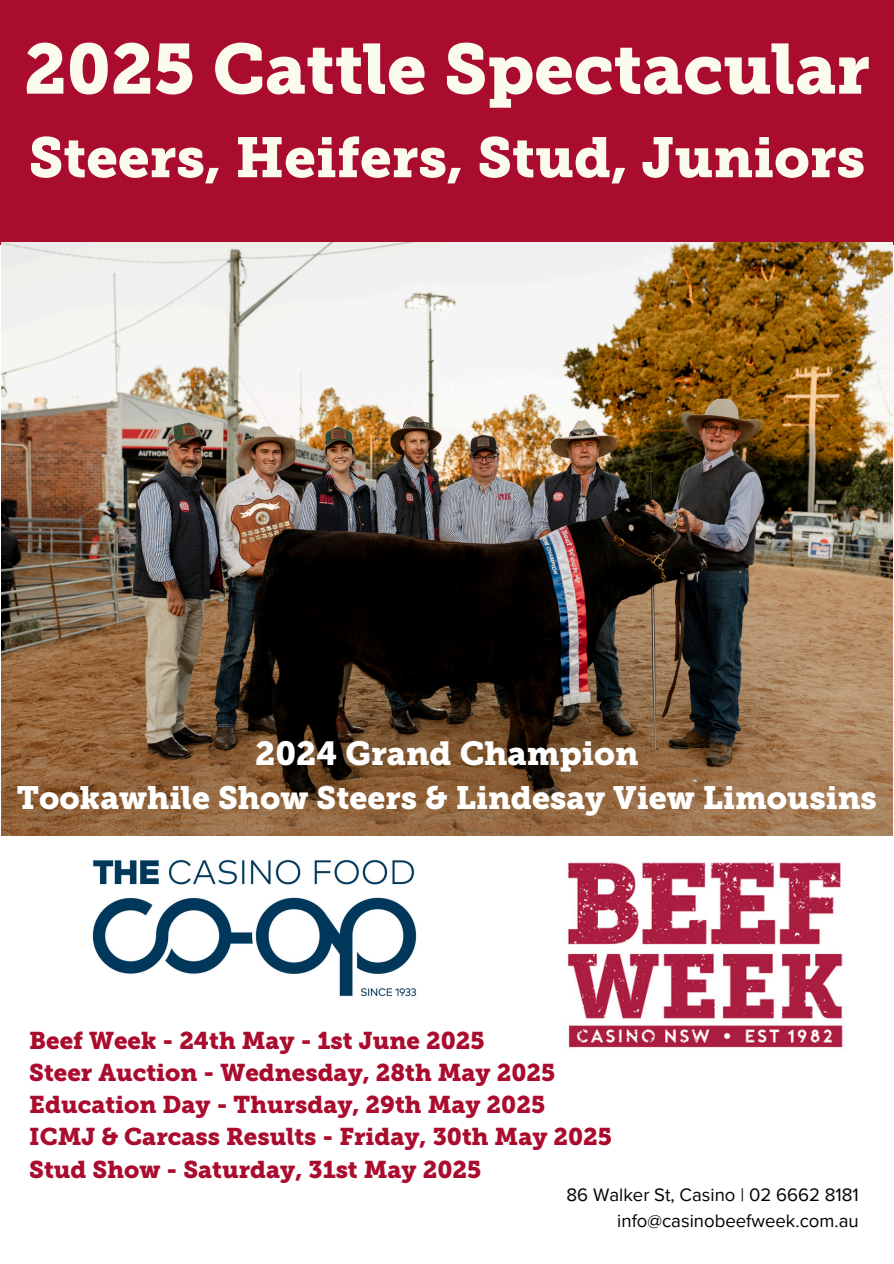
<style>
.page{position:relative;width:894px;height:1264px;background:#fff}
.page>*{position:absolute;margin:0;border:0;box-sizing:border-box;transform-origin:0 0}
.t1{font:70.2px "Museo Slab 900";color:#fcfcee}
.t2{font:56.1px "Museo Slab 900";color:#fcfcee}
.t3{font:33.15px "Museo Slab 900";color:#fff}
.t4{font:32.1px "Museo Slab 900";color:#fff}
.t5{font:24px/32.1px "Museo Slab 900";color:#aa0c2e}
.t6{font:18.6px "Proxima Nova";color:#000}
</style>
<div class="page">
<div style="left:0;top:0;width:893px;height:244px;background:#aa0c2e"></div>
<img style="left:1px;top:242px;width:891px;height:593px">
<img style="left:92px;top:859px;width:325px;height:138px">
<img style="left:567px;top:862px;width:276px;height:186px">
<h1 class="t1" style="left:24px;top:28px;width:847px">2025 Cattle Spectacular</h1>
<h2 class="t2" style="left:29px;top:124px;width:837px">Steers, Heifers, Stud, Juniors</h2>
<p class="t3" style="left:255px;top:733px;width:385px">2024 Grand Champion</p>
<p class="t4" style="left:17px;top:778px;width:861px">Tookawhile Show Steers &amp; Lindesay View Limousins</p>
<h3 class="t5" style="left:29px;top:1024px;width:584px">Beef Week - 24th May - 1st June 2025<br>Steer Auction - Wednesday, 28th May 2025<br>Education Day - Thursday, 29th May 2025<br>ICMJ &amp; Carcass Results - Friday, 30th May 2025<br>Stud Show - Saturday, 31st May 2025</h3>
<p class="t6" style="left:566px;top:1184px;width:294px">86 Walker St, Casino | 02 6662 8181</p>
<p class="t6" style="left:617px;top:1209px;width:243px">info@casinobeefweek.com.au</p>
</div>
